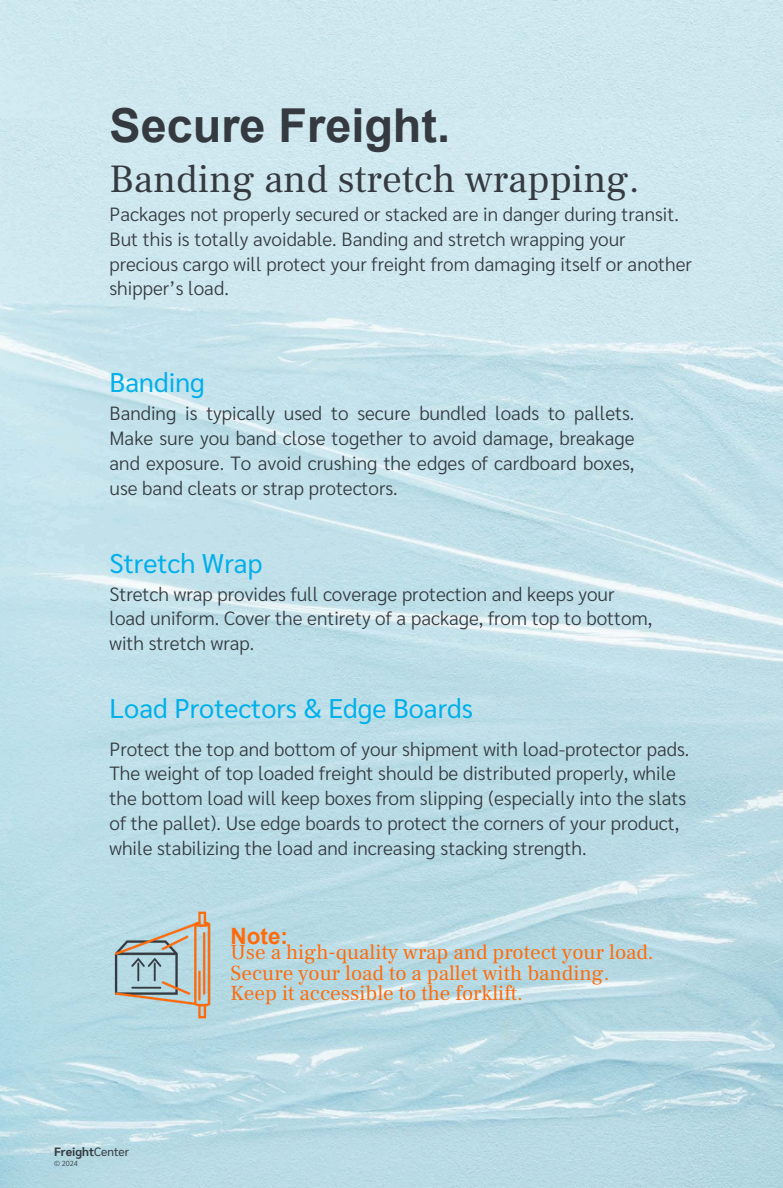
<style>
.page{position:relative;width:783px;height:1188px;background:#fff}
.page>*{position:absolute;margin:0;border:0;box-sizing:border-box;transform-origin:0 0}
.t1{font:700 46.8px "Arial";color:#343a40}
.t2{font:39.3px "Frank Ruhl Libre";color:#343a40}
.t3{font:27px "Sarabun";color:#00b0ea}
.t4{font:700 22.5px "Arial";color:#ff6b0b}
.t5{font:21px/20.2px "Frank Ruhl Libre";color:#ff6b0b}
.t6{font:300 19.2px/24.8px "Sarabun";color:#343a40}
.t7{font:700 12px "Sarabun";color:#343a40}
.t8{font:300 7.35px "Sarabun";color:#343a40}
.s1{font-weight:400}
</style>
<div class="page">
<img style="left:0;top:0;width:783px;height:1188px">
<img style="left:108px;top:905px;width:110px;height:120px">
<p class="t1" style="left:109px;top:100px;width:342px">Secure Freight.</p>
<p class="t2" style="left:109px;top:154px;width:532px">Banding and stretch wrapping.</p>
<p class="t6" style="left:109px;top:201px;width:584px">Packages not properly secured or stacked are in danger during transit.<br>But this is totally avoidable. Banding and stretch wrapping your precious cargo will protect your freight from damaging itself or another shipper’s load.</p>
<h1 class="t3" style="left:109px;top:364px;width:97px">Banding</h1>
<h4 class="t6" style="left:109px;top:400px;width:527px;text-align:justify">Banding is typically used to secure bundled loads to pallets.<br>Make sure you band close together to avoid damage, breakage and exposure. To avoid crushing the edges of cardboard boxes, use band cleats or strap protectors.</h4>
<h4 class="t3" style="left:109px;top:544px;width:154px">Stretch Wrap</h4>
<h1 class="t6" style="left:109px;top:580px;width:544px">Stretch wrap provides full coverage protection and keeps your load uniform. Cover the entirety of a package, from top to bottom, with stretch wrap.</h1>
<h1 class="t3" style="left:109px;top:689px;width:365px">Load Protectors &amp; Edge Boards</h1>
<h4 class="t6" style="left:109px;top:735px;width:581px">Protect the top and bottom of your shipment with load-protector pads.<br>The weight of top loaded freight should be distributed properly, while the bottom load will keep boxes from slipping (especially into the slats of the pallet). Use edge boards to protect the corners of your product, while stabilizing the load and increasing stacking strength.</h4>
<h2 class="t7" style="left:54px;top:1143px;width:77px">Freight<span class="s1">Center</span></h2>
<h3 class="t8" style="left:54px;top:1158px;width:25px">© 2024</h3>
<p class="t4" style="left:231px;top:923px;width:59px">Note:</p>
<h4 class="t5" style="left:231px;top:943px;width:425px">Use a high-quality wrap and protect your load.<br>Secure your load to a pallet with banding.<br>Keep it accessible to the forklift.</h4>
</div>
